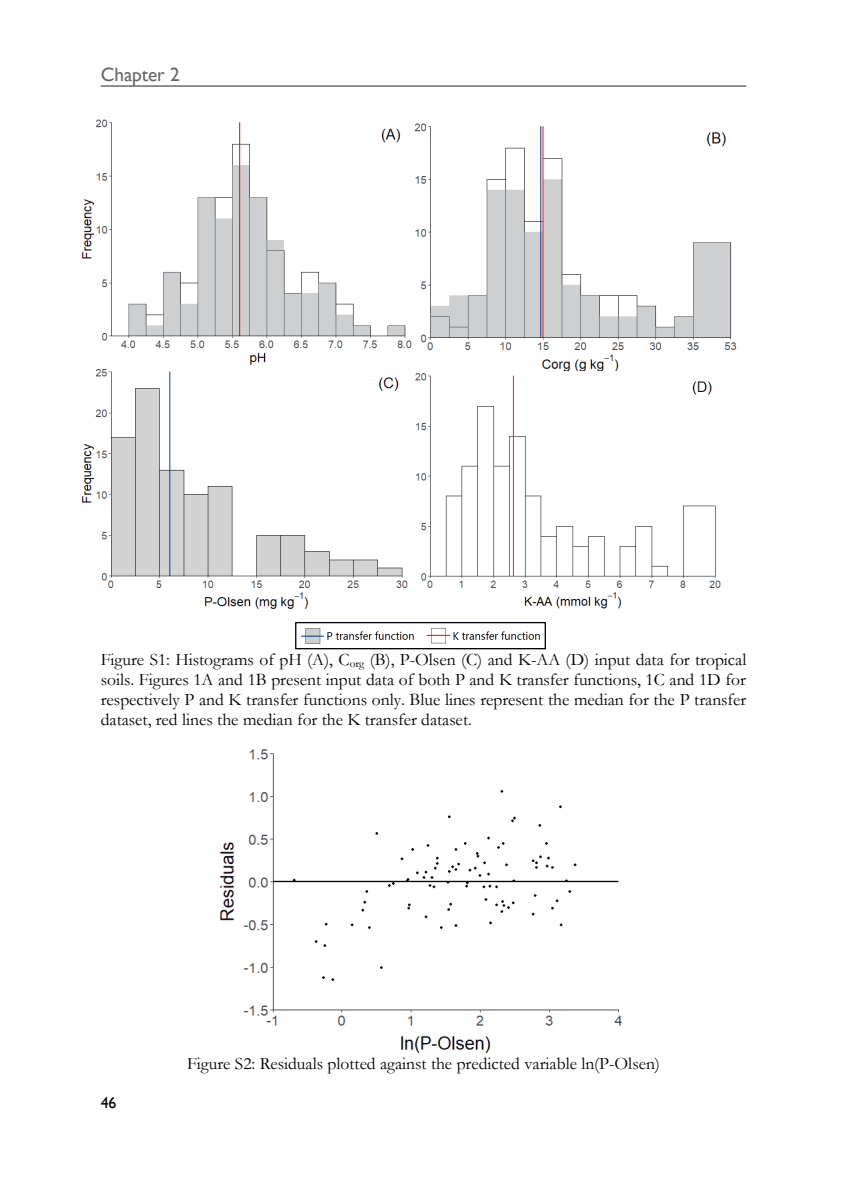
<style>
.page{position:relative;width:847px;height:1194px;background:#fff}
.page>*{position:absolute;margin:0;border:0;box-sizing:border-box;transform-origin:0 0}
.t1{font:19.25px "Gill Sans";color:#666}
.t2{font:17.5px/19.6px "Garamond";color:#000;text-align:justify}
.t3{font:15.75px "Gill Sans";color:#000}
</style>
<div class="page">
<hr style="left:101px;top:86px;width:645px;height:1px;background:#231f20">
<img style="left:219px;top:749px;width:404px;height:304px">
<img style="left:415px;top:123px;width:322px;height:248px">
<img style="left:415px;top:373px;width:306px;height:236px">
<img style="left:301px;top:628px;width:239px;height:16px">
<div style="left:295px;top:622px;width:250px;height:27px;border:1px solid #000208"></div>
<img style="left:81px;top:369px;width:327px;height:240px">
<img style="left:81px;top:119px;width:331px;height:246px">
<p class="t1" style="left:101px;top:63px;width:81px">Chapter 2</p>
<p class="t2" style="left:101px;top:649px;width:647px">Figure S1: Histograms of pH (A), C<sub>org</sub> (B), P-Olsen (C) and K-AA (D) input data for tropical soils. Figures 1A and 1B present input data of both P and K transfer functions, 1C and 1D for respectively P and K transfer functions only. Blue lines represent the median for the P transfer dataset, red lines the median for the K transfer dataset.</p>
<p class="t3" style="left:101px;top:1093px;width:17px">46</p>
<p class="t2" style="left:187px;top:1053px;width:474px">Figure S2: Residuals plotted against the predicted variable ln(P-Olsen)</p>
</div>
